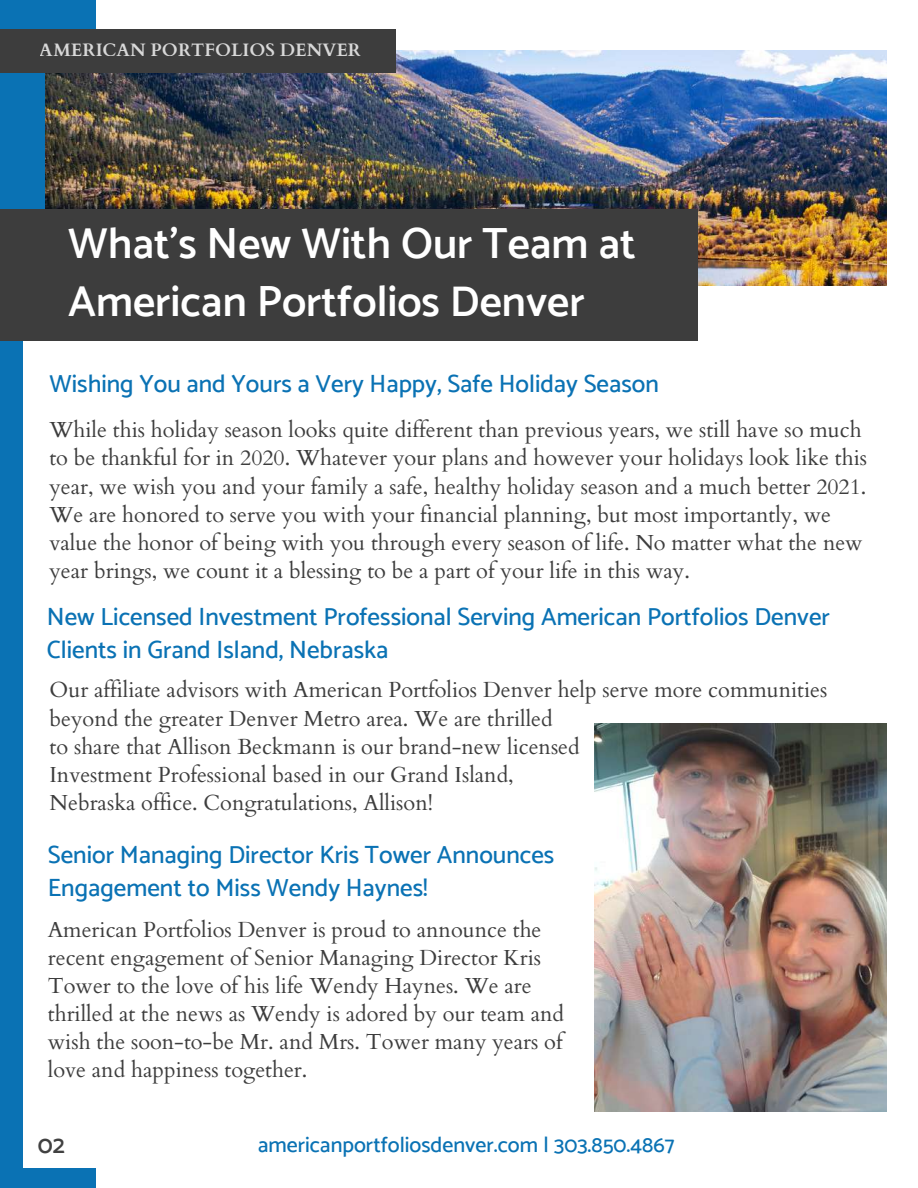
<style>
.page{position:relative;width:918px;height:1188px;background:#fff}
.page>*{position:absolute;margin:0;border:0;box-sizing:border-box;transform-origin:0 0}
.t1{font:600 43.65px/57.3px "Catamaran";color:#fff}
.t2{font:500 24.9px/32.7px "Catamaran";color:#0a72b4}
.t3{font:600 24.9px "Catamaran";color:#414141}
.t4{font:21.75px/28.2px "Cardo";color:#3d3d3d}
.t5{font:500 21.75px "Catamaran";color:#0a72b4}
.t6{font:700 18px "Cardo";color:#fff}
</style>
<div class="page">
<div style="left:0;top:0;width:95px;height:1188px;background:#0a72b4"></div>
<img style="left:45px;top:50px;width:842px;height:236px">
<div style="left:0;top:29px;width:396px;height:44px;background:#3d3d3d"></div>
<div style="left:23px;top:286px;width:895px;height:882px;background:#fff"></div>
<div style="left:0;top:209px;width:698px;height:132px;background:#3d3d3d"></div>
<img style="left:595px;top:724px;width:291px;height:388px">
<p class="t6" style="left:40px;top:38px;width:323px">AMERICAN PORTFOLIOS DENVER</p>
<h1 class="t1" style="left:68px;top:214px;width:569px">What's New With Our Team at<br>American Portfolios Denver</h1>
<p class="t2" style="left:50px;top:368px;width:611px">Wishing You and Yours a Very Happy, Safe Holiday Season</p>
<p class="t4" style="left:49px;top:416px;width:819px">While this holiday season looks quite different than previous years, we still have so much to be thankful for in 2020. Whatever your plans and however your holidays look like this year, we wish you and your family a safe, healthy holiday season and a much better 2021.<br>We are honored to serve you with your financial planning, but most importantly, we value the honor of being with you through every season of life. No matter what the new year brings, we count it a blessing to be a part of your life in this way.</p>
<p class="t2" style="left:47px;top:600px;width:785px">New Licensed Investment Professional Serving American Portfolios Denver<br>Clients in Grand Island, Nebraska</p>
<p class="t4" style="left:50px;top:676px;width:779px">Our affiliate advisors with American Portfolios Denver help serve more communities beyond the greater Denver Metro area. We are thrilled<br>to share that Allison Beckmann is our brand-new licensed<br>Investment Professional based in our Grand Island,<br>Nebraska office. Congratulations, Allison!</p>
<p class="t2" style="left:48px;top:838px;width:508px">Senior Managing Director Kris Tower Announces<br>Engagement to Miss Wendy Haynes!</p>
<p class="t4" style="left:48px;top:916px;width:518px">American Portfolios Denver is proud to announce the recent engagement of Senior Managing Director Kris Tower to the love of his life Wendy Haynes. We are thrilled at the news as Wendy is adored by our team and wish the soon-to-be Mr. and Mrs. Tower many years of love and happiness together.</p>
<p class="t3" style="left:38px;top:1130px;width:29px">02</p>
<p class="t5" style="left:258px;top:1132px;width:418px">americanportfoliosdenver.com | 303.850.4867</p>
</div>
